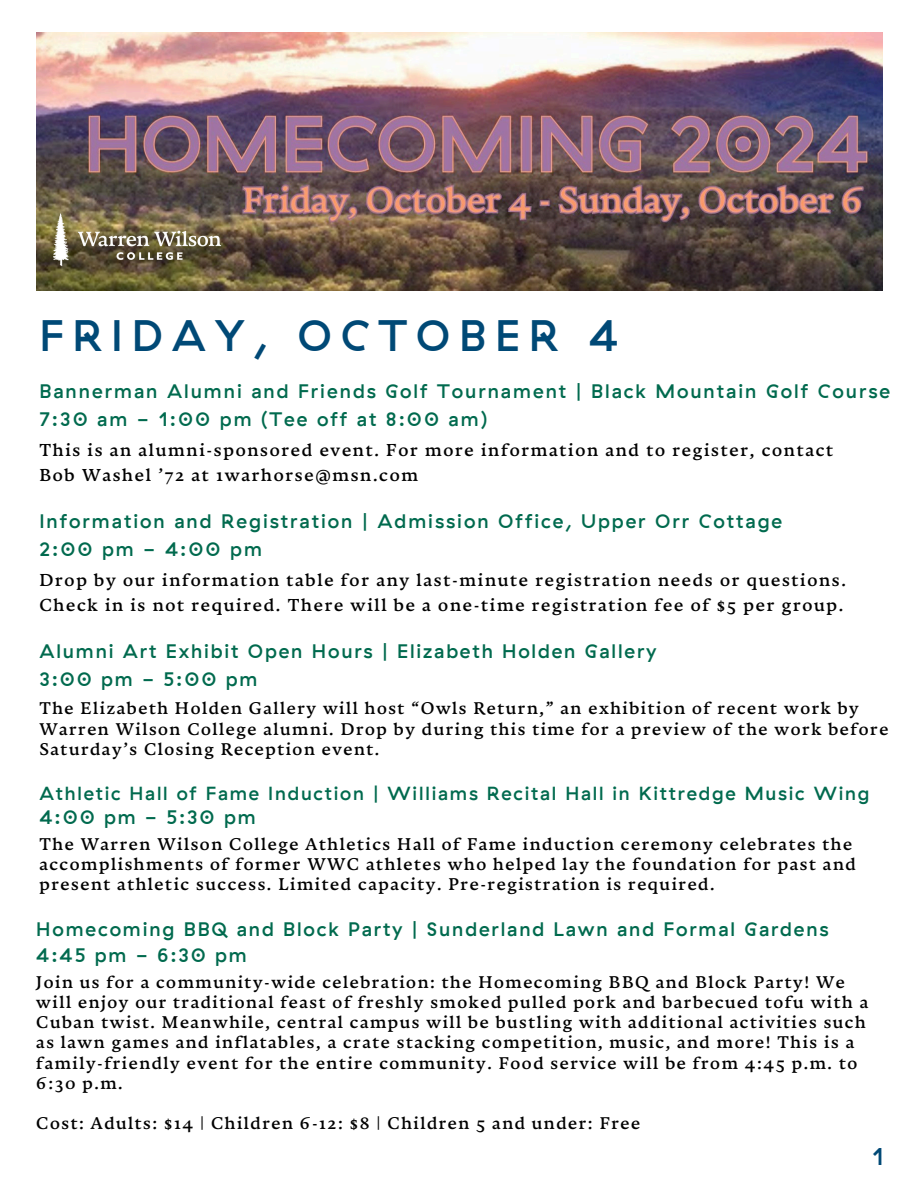
<style>
.page{position:relative;width:918px;height:1188px;background:#fff}
.page>*{position:absolute;margin:0;border:0;box-sizing:border-box;transform-origin:0 0}
.t1{font:500 43.95px "GT Haptik";letter-spacing:.2em;color:#004976}
.t2{font:500 24.15px "GT Haptik";color:#004976}
.t3{font:500 19.5px "GT Haptik";letter-spacing:.1em;color:#006a4e}
.t4{font:500 18.9px "GT Haptik";letter-spacing:.095em;color:#006a4e}
.t5{font:17.25px/24.8px "Nocturno Std";letter-spacing:.1em;color:#000}
.t6{font:16.95px/20.2px "Nocturno Std";letter-spacing:.095em;color:#000}
</style>
<div class="page">
<img style="left:36px;top:32px;width:846px;height:258px">
<img style="left:50px;top:213px;width:174px;height:54px">
<h1 class="t1" style="left:39px;top:307px;width:581px">FRIDAY, OCTOBER 4</h1>
<p class="t3" style="left:39px;top:378px;width:852px">Bannerman Alumni and Friends Golf Tournament | Black Mountain Golf Course</p>
<p class="t3" style="left:39px;top:406px;width:449px">7:30 am - 1:00 pm (Tee off at 8:00 am)</p>
<p class="t5" style="left:39px;top:438px;width:795px">This is an alumni-sponsored event. For more information and to register, contact</p>
<p class="t5" style="left:39px;top:463px;width:380px">Bob Washel ’72 at 1warhorse@msn.com</p>
<p class="t3" style="left:39px;top:508px;width:744px">Information and Registration | Admission Office, Upper Orr Cottage</p>
<p class="t3" style="left:39px;top:537px;width:224px">2:00 pm - 4:00 pm</p>
<p class="t5" style="left:39px;top:569px;width:808px">Drop by our information table for any last-minute registration needs or questions.<br>Check in is not required. There will be a one-time registration fee of $5 per group.</p>
<p class="t3" style="left:39px;top:639px;width:619px">Alumni Art Exhibit Open Hours | Elizabeth Holden Gallery</p>
<p class="t3" style="left:39px;top:667px;width:219px">3:00 pm - 5:00 pm</p>
<p class="t6" style="left:39px;top:699px;width:850px">The Elizabeth Holden Gallery will host “Owls Return,” an exhibition of recent work by<br>Warren Wilson College alumni. Drop by during this time for a preview of the work before<br>Saturday’s Closing Reception event.</p>
<p class="t4" style="left:39px;top:781px;width:832px">Athletic Hall of Fame Induction | Williams Recital Hall in Kittredge Music Wing</p>
<p class="t3" style="left:39px;top:804px;width:218px">4:00 pm - 5:30 pm</p>
<p class="t6" style="left:39px;top:834px;width:818px">The Warren Wilson College Athletics Hall of Fame induction ceremony celebrates the accomplishments of former WWC athletes who helped lay the foundation for past and present athletic success. Limited capacity. Pre-registration is required.</p>
<p class="t3" style="left:36px;top:916px;width:794px">Homecoming BBQ and Block Party | Sunderland Lawn and Formal Gardens</p>
<p class="t3" style="left:36px;top:942px;width:212px">4:45 pm - 6:30 pm</p>
<p class="t6" style="left:36px;top:972px;width:833px">Join us for a community-wide celebration: the Homecoming BBQ and Block Party! We will enjoy our traditional feast of freshly smoked pulled pork and barbecued tofu with a Cuban twist. Meanwhile, central campus will be bustling with additional activities such as lawn games and inflatables, a crate stacking competition, music, and more! This is a family-friendly event for the entire community. Food service will be from 4:45 p.m. to 6:30 p.m.</p>
<p class="t6" style="left:36px;top:1114px;width:605px">Cost: Adults: $14 | Children 6-12: $8 | Children 5 and under: Free</p>
<p class="t2" style="left:873px;top:1140px;width:13px">1</p>
</div>
